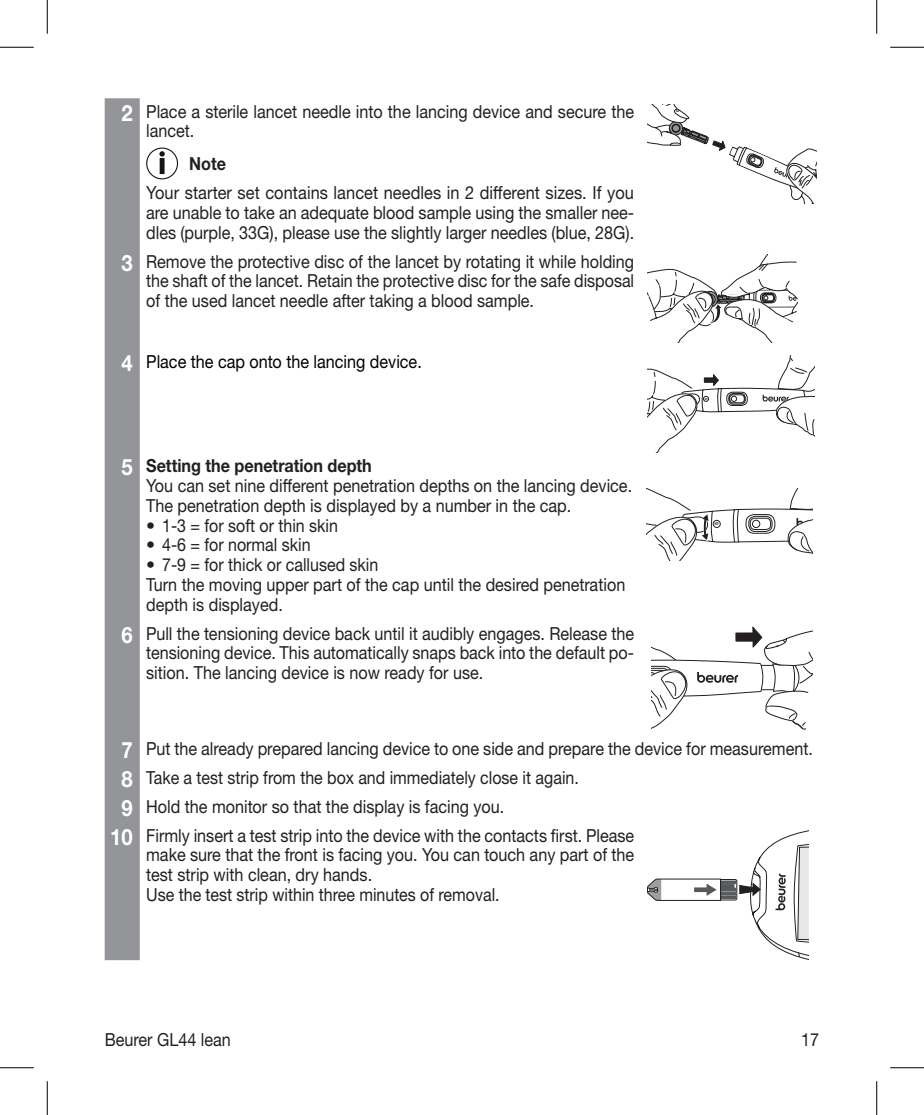
<style>
.page{position:relative;width:924px;height:1115px;background:#fff}
.page>*{position:absolute;margin:0;border:0;box-sizing:border-box;transform-origin:0 0}
.t1{font:18px/19.8px "Helvetica Neue LTW1 G";color:#231f20;scale:.9 1}
.t2{font:18px/19.8px "Helvetica Neue LTW1 G";color:#231f20;text-align:justify;scale:.91 1}
.t3{font:18px/19.8px "Helvetica Neue LTW1 G";color:#231f20}
.t4{font:18px "Helvetica Neue LTW1 G";color:#231f20;scale:.89 1}
.t5{font:18px "Helvetica Neue LTW1 G";color:#000;scale:.9 1}
.t6{font:700 18px "Helvetica Neue LTW1 G";color:#231f20;scale:.9 1}
.t7{font:700 5.4px "Helvetica Neue LTW1 G";color:#231f20}
.t8{font:700 3.82px "Helvetica Neue LTW1 G";color:#231f20}
.s1{font-weight:700;font-size:22.5px;color:#fff}
.s2{font-weight:700}
</style>
<div class="page">
<div style="left:105px;top:98px;width:35px;height:862px;background:#939598"></div>
<div style="left:146px;top:148px;width:32px;height:31px;border:1px solid #151616;border-radius:50%"></div>
<div style="left:160px;top:158px;width:5px;height:16px;border:2px solid #151616"></div>
<svg style="left:159px;top:151px;width:6px;height:6px"></svg>
<svg style="left:647px;top:105px;width:169px;height:99px"></svg>
<svg style="left:647px;top:255px;width:151px;height:87px"></svg>
<svg style="left:647px;top:355px;width:167px;height:98px"></svg>
<svg style="left:646px;top:488px;width:167px;height:73px"></svg>
<svg style="left:651px;top:627px;width:162px;height:103px"></svg>
<svg style="left:647px;top:830px;width:162px;height:130px"></svg>
<hr style="left:0;top:47px;width:34px;height:1px;background:#000">
<hr style="left:890px;top:47px;width:34px;height:1px;background:#000">
<hr style="left:0;top:1067px;width:34px;height:1px;background:#000">
<hr style="left:890px;top:1067px;width:34px;height:1px;background:#000">
<hr style="left:47px;top:0;width:1px;height:34px;background:#000">
<hr style="left:47px;top:1081px;width:1px;height:34px;background:#000">
<hr style="left:876px;top:0;width:1px;height:34px;background:#000">
<hr style="left:876px;top:1081px;width:1px;height:34px;background:#000">
<p class="t1" style="left:146px;top:101px;width:544px;text-indent:-25px"><span class="s1">2</span> Place a sterile lancet needle into the lancing device and secure the lancet.</p>
<p class="t6" style="left:189px;top:152px;width:42px">Note</p>
<p class="t2" style="left:146px;top:183px;width:538px">Your starter set contains lancet needles in 2 different sizes. If you are unable to take an adequate blood sample using the smaller nee&shy;dles (purple, 33G), please use the slightly larger needles (blue, 28G).</p>
<p class="t1" style="left:146px;top:251px;width:544px;text-align:justify;text-indent:-25px"><span class="s1">3</span> Remove the protective disc of the lancet by rotating it while holding the shaft of the lancet. Retain the protective disc for the safe disposal of the used lancet needle after taking a blood sample.</p>
<p class="t5" style="left:121px;top:350px;width:335px"><span class="s1">4</span> Place the cap onto the lancing device.</p>
<p class="t1" style="left:146px;top:456px;width:541px;text-indent:-25px"><span class="s1">5</span> <span class="s2">Setting the penetration depth<br></span>You can set nine different penetration depths on the lancing device.<br>The penetration depth is displayed by a number in the cap.</p>
<p class="t3" style="left:146px;top:515px;width:193px">• 1-3 = for soft or thin skin</p>
<p class="t3" style="left:146px;top:535px;width:166px">• 4-6 = for normal skin</p>
<p class="t3" style="left:146px;top:555px;width:481px">• 7-9 = for thick or callused skin<br>Turn the moving upper part of the cap until the desired penetration depth is displayed.</p>
<p class="t1" style="left:146px;top:623px;width:544px;text-align:justify;text-indent:-25px"><span class="s1">6</span> Pull the tensioning device back until it audibly engages. Release the tensioning device. This automatically snaps back into the default po&shy;sition. The lancing device is now ready for use.</p>
<p class="t8" style="left:704px;top:400px;width:4px;rotate:-90deg">5</p>
<p class="t7" style="left:713px;top:525px;width:4px;rotate:-90deg">5</p>
<p class="t1" style="left:121px;top:739px;width:770px"><span class="s1">7</span> Put the already prepared lancing device to one side and prepare the device for measurement.</p>
<p class="t4" style="left:121px;top:767px;width:515px"><span class="s1">8</span> Take a test strip from the box and immediately close it again.</p>
<p class="t1" style="left:121px;top:796px;width:427px"><span class="s1">9</span> Hold the monitor so that the display is facing you.</p>
<p class="t1" style="left:110px;top:825px;width:584px"><span class="s1">10</span> Firmly insert a test strip into the device with the contacts first. Please</p>
<p class="t1" style="left:146px;top:845px;width:544px">make sure that the front is facing you. You can touch any part of the test strip with clean, dry hands.<br>Use the test strip within three minutes of removal.</p>
<p class="t1" style="left:105px;top:1029px;width:142px">Beurer GL44 lean</p>
<p class="t1" style="left:801px;top:1029px;width:22px">17</p>
</div>
